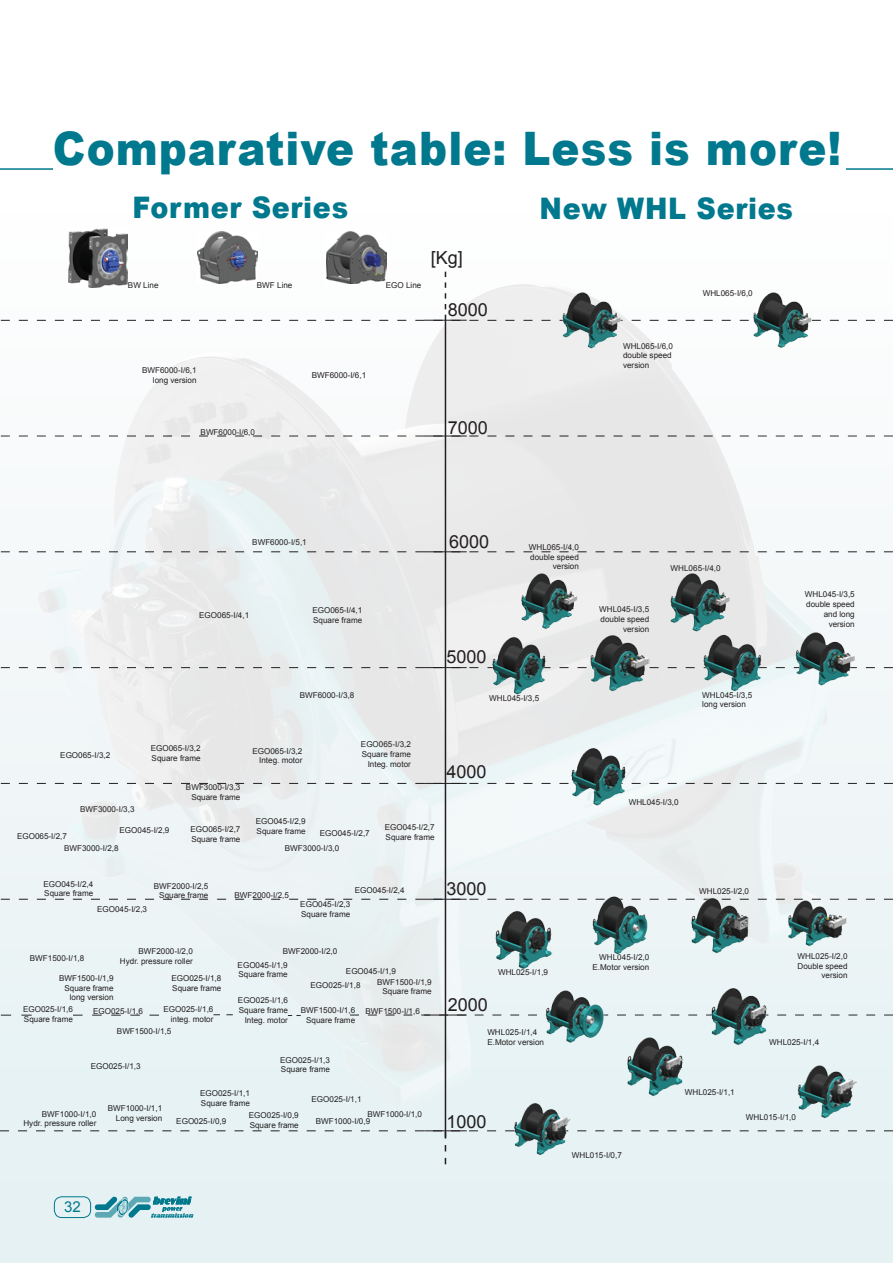
<style>
.page{position:relative;width:893px;height:1263px;background:#fff}
.page>*{position:absolute;margin:0;border:0;box-sizing:border-box;transform-origin:0 0}
.t1{font:900 46.2px "Arial";letter-spacing:.025em;color:#00788d;scale:.91 1}
.t2{font:900 29.7px "Arial";letter-spacing:.025em;color:#00788d;scale:.91 1}
.t3{font:18px "Arial";color:#231f20}
.t4{font:15px "Arial";color:#00788d}
.t5{font:8.1px/9.8px "Arial";color:#231f20;text-align:right}
</style>
<div class="page">
<div style="left:0;top:180px;width:893px;height:1083px;background:linear-gradient(to bottom,#fffefe,#e2eff1)"></div>
<img style="left:39px;top:282px;width:800px;height:825px">
<hr style="left:0;top:168px;width:893px;height:2px;background:#00788d">
<div style="left:53px;top:122px;width:792px;height:58px;background:#fff"></div>
<hr style="left:445px;top:315px;width:1px;height:822px;background:#231f20">
<hr style="left:424px;top:1015px;width:43px;height:1px;background:#231f20">
<hr style="left:424px;top:436px;width:43px;height:1px;background:#231f20">
<img style="left:68px;top:228px;width:60px;height:59px">
<img style="left:197px;top:232px;width:60px;height:51px">
<img style="left:326px;top:232px;width:60px;height:52px">
<svg style="left:445px;top:272px;width:1px;height:37px"></svg>
<div style="left:0;top:1130px;width:893px;height:34px;background:#e6f2f4"></div>
<svg style="left:1px;top:899px;width:892px;height:1px"></svg>
<svg style="left:1px;top:783px;width:892px;height:1px"></svg>
<svg style="left:1px;top:667px;width:892px;height:1px"></svg>
<svg style="left:1px;top:551px;width:892px;height:1px"></svg>
<svg style="left:1px;top:320px;width:892px;height:1px"></svg>
<img style="left:512px;top:1103px;width:60px;height:53px">
<img style="left:570px;top:746px;width:57px;height:60px">
<img style="left:689px;top:897px;width:60px;height:56px">
<img style="left:590px;top:894px;width:59px;height:60px">
<img style="left:519px;top:572px;width:60px;height:58px">
<img style="left:796px;top:1064px;width:60px;height:54px">
<img style="left:491px;top:635px;width:57px;height:60px">
<img style="left:702px;top:632px;width:60px;height:59px">
<img style="left:494px;top:910px;width:58px;height:59px">
<img style="left:625px;top:1036px;width:60px;height:60px">
<img style="left:589px;top:635px;width:60px;height:57px">
<img style="left:795px;top:632px;width:60px;height:54px">
<img style="left:788px;top:899px;width:60px;height:48px">
<img style="left:671px;top:572px;width:59px;height:60px">
<img style="left:709px;top:986px;width:60px;height:60px">
<img style="left:544px;top:989px;width:60px;height:54px">
<img style="left:561px;top:292px;width:60px;height:56px">
<img style="left:753px;top:292px;width:60px;height:57px">
<h1 class="t1" style="left:53px;top:115px;width:868px">Comparative table: Less is more!</h1>
<h2 class="t2" style="left:133px;top:186px;width:238px">Former Series</h2>
<h2 class="t2" style="left:540px;top:186px;width:280px">New WHL Series</h2>
<p class="t5" style="left:128px;top:280px;width:32px">BW Line</p>
<p class="t5" style="left:257px;top:280px;width:37px">BWF Line</p>
<p class="t5" style="left:386px;top:280px;width:37px">EGO Line</p>
<h3 class="t3" style="left:431px;top:246px;width:34px">[Kg]</h3>
<h3 class="t3" style="left:448px;top:298px;width:42px">8000</h3>
<p class="t5" style="left:142px;top:365px;width:56px">BWF6000-I/6,1 long version</p>
<p class="t5" style="left:201px;top:428px;width:56px">BWF6000-I/6,0</p>
<p class="t5" style="left:312px;top:370px;width:56px">BWF6000-I/6,1</p>
<h3 class="t3" style="left:448px;top:416px;width:42px">7000</h3>
<p class="t5" style="left:623px;top:341px;width:51px;text-align:left">WHL065-I/6,0 double speed version</p>
<p class="t5" style="left:703px;top:288px;width:51px">WHL065-I/6,0</p>
<p class="t5" style="left:252px;top:537px;width:56px">BWF6000-I/5,1</p>
<h3 class="t3" style="left:449px;top:530px;width:42px">6000</h3>
<p class="t5" style="left:529px;top:542px;width:51px">WHL065-I/4,0 double speed version</p>
<p class="t5" style="left:671px;top:563px;width:51px">WHL065-I/4,0</p>
<p class="t5" style="left:199px;top:610px;width:51px">EGO065-I/4,1</p>
<p class="t5" style="left:312px;top:605px;width:51px;text-align:left">EGO065-I/4,1<br>Square frame</p>
<p class="t5" style="left:300px;top:690px;width:56px">BWF6000-I/3,8</p>
<h3 class="t3" style="left:446px;top:645px;width:42px">5000</h3>
<p class="t5" style="left:599px;top:605px;width:51px">WHL045-I/3,5 double speed version</p>
<p class="t5" style="left:489px;top:693px;width:51px">WHL045-I/3,5</p>
<p class="t5" style="left:702px;top:690px;width:51px;text-align:left">WHL045-I/3,5 long version</p>
<p class="t5" style="left:60px;top:750px;width:51px">EGO065-I/3,2</p>
<p class="t5" style="left:80px;top:804px;width:56px">BWF3000-I/3,3</p>
<p class="t5" style="left:151px;top:744px;width:51px;text-align:left">EGO065-I/3,2<br>Square frame</p>
<p class="t5" style="left:186px;top:782px;width:56px">BWF3000-I/3,3<br>Square frame</p>
<p class="t5" style="left:252px;top:746px;width:51px">EGO065-I/3,2<br>Integ. motor</p>
<p class="t5" style="left:361px;top:739px;width:51px">EGO065-I/3,2<br>Square frame<br>Integ. motor</p>
<p class="t5" style="left:256px;top:817px;width:51px;text-align:left">EGO045-I/2,9<br>Square frame</p>
<p class="t5" style="left:190px;top:825px;width:51px;text-align:left">EGO065-I/2,7<br>Square frame</p>
<p class="t5" style="left:120px;top:825px;width:51px">EGO045-I/2,9</p>
<p class="t5" style="left:320px;top:828px;width:51px">EGO045-I/2,7</p>
<p class="t5" style="left:17px;top:831px;width:51px">EGO065-I/2,7</p>
<p class="t5" style="left:64px;top:843px;width:56px">BWF3000-I/2,8</p>
<p class="t5" style="left:285px;top:843px;width:56px">BWF3000-I/3,0</p>
<p class="t5" style="left:385px;top:822px;width:51px;text-align:left">EGO045-I/2,7<br>Square frame</p>
<p class="t5" style="left:43px;top:879px;width:51px;text-align:left">EGO045-I/2,4<br>Square frame</p>
<p class="t5" style="left:154px;top:881px;width:56px">BWF2000-I/2,5<br>Square frame</p>
<p class="t5" style="left:97px;top:905px;width:51px">EGO045-I/2,3</p>
<p class="t5" style="left:235px;top:890px;width:56px">BWF2000-I/2,5</p>
<p class="t5" style="left:355px;top:885px;width:51px">EGO045-I/2,4</p>
<p class="t5" style="left:300px;top:899px;width:51px;text-align:left">EGO045-I/2,3<br>Square frame</p>
<p class="t5" style="left:120px;top:946px;width:74px">BWF2000-I/2,0<br>Hydr. pressure roller</p>
<p class="t5" style="left:283px;top:946px;width:56px">BWF2000-I/2,0</p>
<p class="t5" style="left:30px;top:953px;width:56px">BWF1500-I/1,8</p>
<p class="t5" style="left:238px;top:960px;width:51px;text-align:left">EGO045-I/1,9<br>Square frame</p>
<p class="t5" style="left:346px;top:966px;width:51px">EGO045-I/1,9</p>
<p class="t5" style="left:59px;top:973px;width:56px">BWF1500-I/1,9<br>Square frame long version</p>
<p class="t5" style="left:171px;top:973px;width:51px;text-align:left">EGO025-I/1,8<br>Square frame</p>
<p class="t5" style="left:377px;top:977px;width:56px">BWF1500-I/1,9<br>Square frame</p>
<p class="t5" style="left:311px;top:980px;width:51px">EGO025-I/1,8</p>
<p class="t5" style="left:23px;top:1005px;width:51px;text-align:left">EGO025-I/1,6<br>Square frame</p>
<p class="t5" style="left:238px;top:995px;width:51px">EGO025-I/1,6<br>Square frame<br>Integ. motor</p>
<p class="t5" style="left:93px;top:1006px;width:51px">EGO025-I/1,6</p>
<p class="t5" style="left:163px;top:1005px;width:51px">EGO025-I/1,6 integ. motor</p>
<p class="t5" style="left:301px;top:1005px;width:56px">BWF1500-I/1,6<br>Square frame</p>
<p class="t5" style="left:365px;top:1006px;width:56px">BWF1500-I/1,6</p>
<p class="t5" style="left:117px;top:1026px;width:56px">BWF1500-I/1,5</p>
<p class="t5" style="left:91px;top:1061px;width:51px">EGO025-I/1,3</p>
<p class="t5" style="left:280px;top:1055px;width:51px;text-align:left">EGO025-I/1,3<br>Square frame</p>
<h3 class="t3" style="left:446px;top:760px;width:42px">4000</h3>
<h3 class="t3" style="left:446px;top:876px;width:42px">3000</h3>
<h3 class="t3" style="left:448px;top:993px;width:42px">2000</h3>
<p class="t5" style="left:498px;top:968px;width:51px">WHL025-I/1,9</p>
<p class="t5" style="left:487px;top:1028px;width:58px;text-align:left">WHL025-I/1,4<br>E.Motor version</p>
<p class="t5" style="left:629px;top:797px;width:51px">WHL045-I/3,0</p>
<p class="t5" style="left:593px;top:952px;width:58px">WHL045-I/2,0<br>E.Motor version</p>
<p class="t5" style="left:699px;top:886px;width:51px">WHL025-I/2,0</p>
<p class="t5" style="left:805px;top:590px;width:51px">WHL045-I/3,5 double speed and long version</p>
<p class="t5" style="left:798px;top:951px;width:51px">WHL025-I/2,0<br>Double speed version</p>
<p class="t5" style="left:769px;top:1037px;width:51px">WHL025-I/1,4</p>
<p class="t5" style="left:200px;top:1088px;width:51px;text-align:left">EGO025-I/1,1<br>Square frame</p>
<p class="t5" style="left:312px;top:1095px;width:51px">EGO025-I/1,1</p>
<p class="t5" style="left:108px;top:1104px;width:56px">BWF1000-I/1,1<br>Long version</p>
<p class="t5" style="left:42px;top:1109px;width:56px">BWF1000-I/1,0</p>
<p class="t5" style="left:368px;top:1109px;width:56px">BWF1000-I/1,0</p>
<p class="t5" style="left:23px;top:1119px;width:74px">Hydr. pressure roller</p>
<p class="t5" style="left:176px;top:1116px;width:51px">EGO025-I/0,9</p>
<p class="t5" style="left:249px;top:1110px;width:51px;text-align:left">EGO025-I/0,9<br>Square frame</p>
<p class="t5" style="left:316px;top:1116px;width:56px">BWF1000-I/0,9</p>
<h3 class="t3" style="left:446px;top:1110px;width:42px">1000</h3>
<h3 class="t4" style="left:64px;top:1197px;width:18px">32</h3>
<p class="t5" style="left:572px;top:1150px;width:51px">WHL015-I/0,7</p>
<p class="t5" style="left:685px;top:1087px;width:51px">WHL025-I/1,1</p>
<p class="t5" style="left:746px;top:1112px;width:51px">WHL015-I/1,0</p>
</div>
